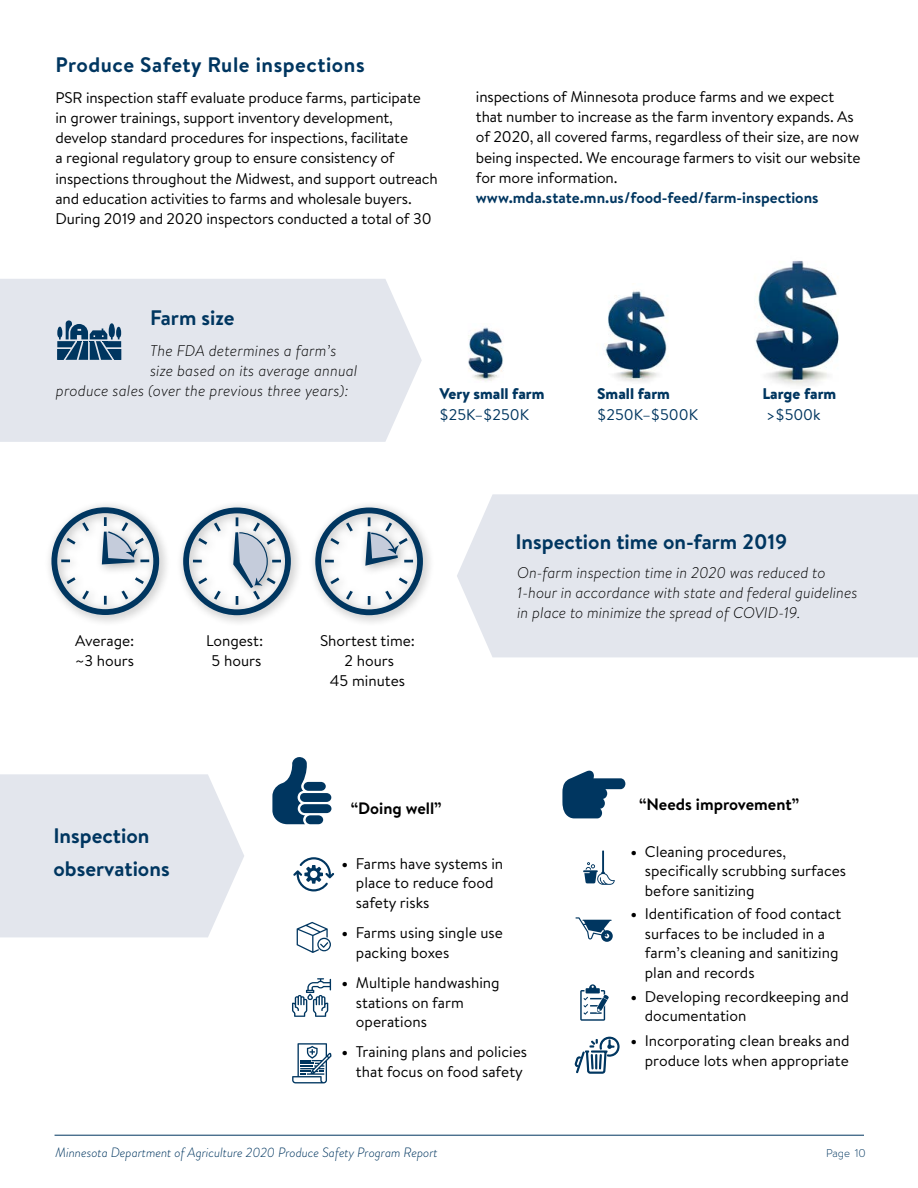
<style>
.page{position:relative;width:918px;height:1188px;background:#fff}
.page>*{position:absolute;margin:0;border:0;box-sizing:border-box;transform-origin:0 0}
.P_1Text{font:700 21px/33px "Brandon Text";color:#003660}
.p1_10_3{font:700 21px "Brandon Text";letter-spacing:.025em;color:#003660}
.P_1Text-2{font:700 16.5px "Brandon Text";color:#000}
.p1_10_3-2{font:15.45px/20.2px "Brandon Text";letter-spacing:-.01em;color:#000}
.p_bullets_1{font:15.45px/19.5px "Brandon Text";color:#000}
.P_1Text-3{font:italic 300 15.45px/20.2px "Brandon Text";color:#000}
.P_1Text-4{font:15.45px/20.2px "Brandon Text";color:#000;text-align:center}
.P_1_10_3_intro{font:900 15.45px/21.5px "Brandon Text";color:#003660}
.P_1_10_3_intro-2{font:15.45px/21.5px "Brandon Text";color:#003660}
.t1{font:italic 300 13.5px "Brandon Grotesque";color:#003660}
.t2{font:300 11.25px "Brandon Text";color:#003660}
.s1{font-weight:700;color:#003660}
.s2{font-weight:900}
.s3{font-weight:400}
</style>
<div class="page">
<hr style="left:55px;top:1135px;width:809px;height:1px;background:#003660">
<img style="left:605px;top:291px;width:63px;height:91px">
<img style="left:755px;top:261px;width:84px;height:125px">
<div style="left:0;top:279px;width:422px;height:163px;background:#e3e6ed"></div>
<svg style="left:0;top:774px;width:244px;height:163px;background:#e5e7ee"></svg>
<div style="left:457px;top:494px;width:461px;height:163px;background:#e3e6ed"></div>
<div style="left:44px;top:500px;width:127px;height:127px;background:#000;opacity:.3"></div>
<svg style="left:51px;top:507px;width:108px;height:108px"></svg>
<div style="left:176px;top:500px;width:127px;height:127px;background:#000;opacity:.3"></div>
<svg style="left:183px;top:508px;width:108px;height:107px"></svg>
<div style="left:308px;top:500px;width:127px;height:127px;background:#000;opacity:.3"></div>
<svg style="left:315px;top:508px;width:108px;height:107px"></svg>
<svg style="left:272px;top:757px;width:35px;height:67px"></svg>
<div style="left:306px;top:815px;width:17px;height:9px;background:#003660;border-radius:5px"></div>
<div style="left:300px;top:804px;width:31px;height:9px;background:#003660;border-radius:5px"></div>
<div style="left:300px;top:793px;width:31px;height:9px;background:#003660;border-radius:5px"></div>
<div style="left:304px;top:782px;width:22px;height:9px;background:#003660;border-radius:5px"></div>
<svg style="left:562px;top:771px;width:63px;height:47px"></svg>
<svg style="left:57px;top:320px;width:64px;height:40px;background:#567895"></svg>
<svg style="left:292px;top:978px;width:39px;height:39px"></svg>
<svg style="left:292px;top:1043px;width:40px;height:40px"></svg>
<svg style="left:293px;top:857px;width:41px;height:34px"></svg>
<svg style="left:297px;top:922px;width:34px;height:31px"></svg>
<img style="left:468px;top:327px;width:35px;height:55px">
<svg style="left:574px;top:984px;width:46px;height:90px"></svg>
<svg style="left:583px;top:850px;width:32px;height:35px"></svg>
<svg style="left:575px;top:917px;width:38px;height:25px"></svg>
<p class="p1_10_3" style="left:56px;top:50px;width:311px">Produce Safety Rule inspections</p>
<p class="p1_10_3-2" style="left:56px;top:87px;width:384px">PSR inspection staff evaluate produce farms, participate<br>in grower trainings, support inventory development, develop standard procedures for inspections, facilitate<br>a regional regulatory group to ensure consistency of inspections throughout the Midwest, and support outreach and education activities to farms and wholesale buyers.<br>During 2019 and 2020 inspectors conducted a total of 30</p>
<p class="p1_10_3-2" style="left:476px;top:86px;width:386px">inspections of Minnesota produce farms and we expect that number to increase as the farm inventory expands. As of 2020, all covered farms, regardless of their size, are now being inspected. We encourage farmers to visit our website for more information. <span class="s1">www.mda.state.mn.us/food-feed/farm-inspections</span></p>
<p class="P_1Text" style="left:150px;top:300px;width:86px">Farm size</p>
<p class="P_1Text-3" style="left:150px;top:340px;width:188px">The FDA determines a farm’s</p>
<p class="P_1Text-3" style="left:150px;top:360px;width:209px">size based on its average annual</p>
<p class="P_1Text-3" style="left:56px;top:380px;width:294px">produce sales (over the previous three years):</p>
<p class="P_1_10_3_intro-2" style="left:597px;top:382px;width:102px"><span class="s2">Small farm </span>$250K–$500K</p>
<p class="P_1_10_3_intro" style="left:762px;top:382px;width:75px">Large farm <span class="s3">&gt;$500k</span></p>
<p class="P_1_10_3_intro" style="left:440px;top:382px;width:106px">Very small farm <span class="s3">$25K–$250K</span></p>
<p class="P_1Text" style="left:515px;top:525px;width:274px">Inspection time on-farm 2019</p>
<p class="P_1Text-4" style="left:75px;top:630px;width:61px;text-align:left">Average: ~3 hours</p>
<p class="P_1Text-4" style="left:206px;top:630px;width:59px">Longest:<br>5 hours</p>
<p class="P_1Text-4" style="left:320px;top:630px;width:97px">Shortest time:<br>2 hours<br>45 minutes</p>
<p class="P_1Text-2" style="left:351px;top:797px;width:92px">“Doing well”</p>
<p class="P_1Text-3" style="left:517px;top:562px;width:342px">On-farm inspection time in 2020 was reduced to<br>1-hour in accordance with state and federal guidelines in place to minimize the spread of COVID-19.</p>
<p class="P_1Text-2" style="left:639px;top:792px;width:162px">“Needs improvement”</p>
<p class="P_1Text" style="left:54px;top:819px;width:118px">Inspection observations</p>
<p class="p_bullets_1" style="left:356px;top:853px;width:149px;text-indent:-14px"><span class="s2">•</span> Farms have systems in place to reduce food safety risks</p>
<p class="p_bullets_1" style="left:356px;top:923px;width:149px;text-indent:-14px"><span class="s2">•</span> Farms using single use packing boxes</p>
<p class="p_bullets_1" style="left:356px;top:972px;width:145px;text-indent:-14px"><span class="s2">•</span> Multiple handwashing stations on farm operations</p>
<p class="p_bullets_1" style="left:342px;top:1042px;width:187px;text-align:right"><span class="s2">•</span> Training plans and policies that focus on food safety</p>
<p class="p1_10_3-2" style="left:645px;top:841px;width:203px;line-height:19.5px;text-indent:-14px"><span class="s2">•</span> Cleaning procedures, specifically scrubbing surfaces before sanitizing</p>
<p class="p1_10_3-2" style="left:645px;top:904px;width:198px;line-height:19.5px;text-indent:-14px"><span class="s2">•</span> Identification of food contact surfaces to be included in a farm’s cleaning and sanitizing plan and records</p>
<p class="p1_10_3-2" style="left:645px;top:986px;width:205px;line-height:19.5px;text-indent:-14px"><span class="s2">•</span> Developing recordkeeping and documentation</p>
<p class="p_bullets_1" style="left:631px;top:1030px;width:220px;text-align:right"><span class="s2">•</span> Incorporating clean breaks and produce lots when appropriate</p>
<p class="t1" style="left:56px;top:1144px;width:384px">Minnesota Department of Agriculture 2020 Produce Safety Program Report</p>
<p class="t2" style="left:826px;top:1145px;width:41px">Page 10</p>
</div>
